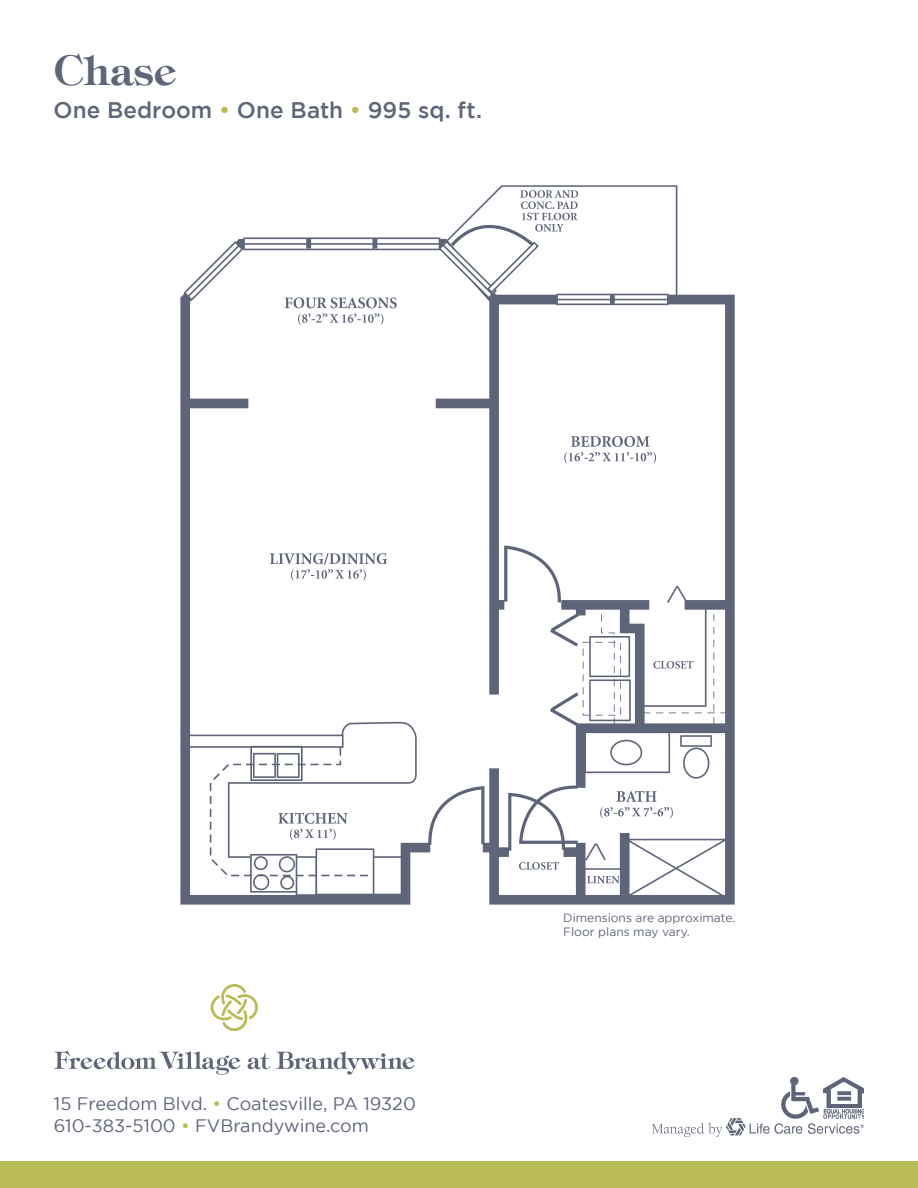
<style>
.page{position:relative;width:918px;height:1188px;background:#fff}
.page>*{position:absolute;margin:0;border:0;box-sizing:border-box;transform-origin:0 0}
.t1{font:600 41.25px "Tiffany Std";letter-spacing:.005em;color:#5e6579}
.t2{font:500 22.5px "Gotham";color:#5e6579}
.t3{font:18px/21.6px "Gotham";color:#5e6579}
.t4{font:12px/14.4px "Gotham";color:#5e6579}
.s1{color:#b9bc54}
</style>
<div class="page">
<svg style="left:211px;top:984px;width:47px;height:47px"></svg>
<svg style="left:54px;top:1050px;width:187px;height:25px"></svg>
<svg style="left:248px;top:1053px;width:22px;height:16px"></svg>
<svg style="left:276px;top:1051px;width:139px;height:24px"></svg>
<img style="left:781px;top:1077px;width:38px;height:41px">
<img style="left:824px;top:1078px;width:40px;height:40px">
<img style="left:653px;top:1118px;width:211px;height:19px">
<div style="left:0;top:1161px;width:918px;height:27px;background:#b9bc54"></div>
<img style="left:180px;top:185px;width:555px;height:720px">
<h1 class="t1" style="left:54px;top:44px;width:124px">Chase</h1>
<p class="t2" style="left:54px;top:98px;width:430px">One Bedroom <span class="s1">•</span> One Bath <span class="s1">•</span> 995 sq. ft.</p>
<p class="t3" style="left:54px;top:1093px;width:363px">15 Freedom Blvd. <span class="s1">•</span> Coatesville, PA 19320<br>610-383-5100 <span class="s1">•</span> FVBrandywine.com</p>
<p class="t4" style="left:563px;top:910px;width:174px">Dimensions are approximate.<br>Floor plans may vary.</p>
</div>
